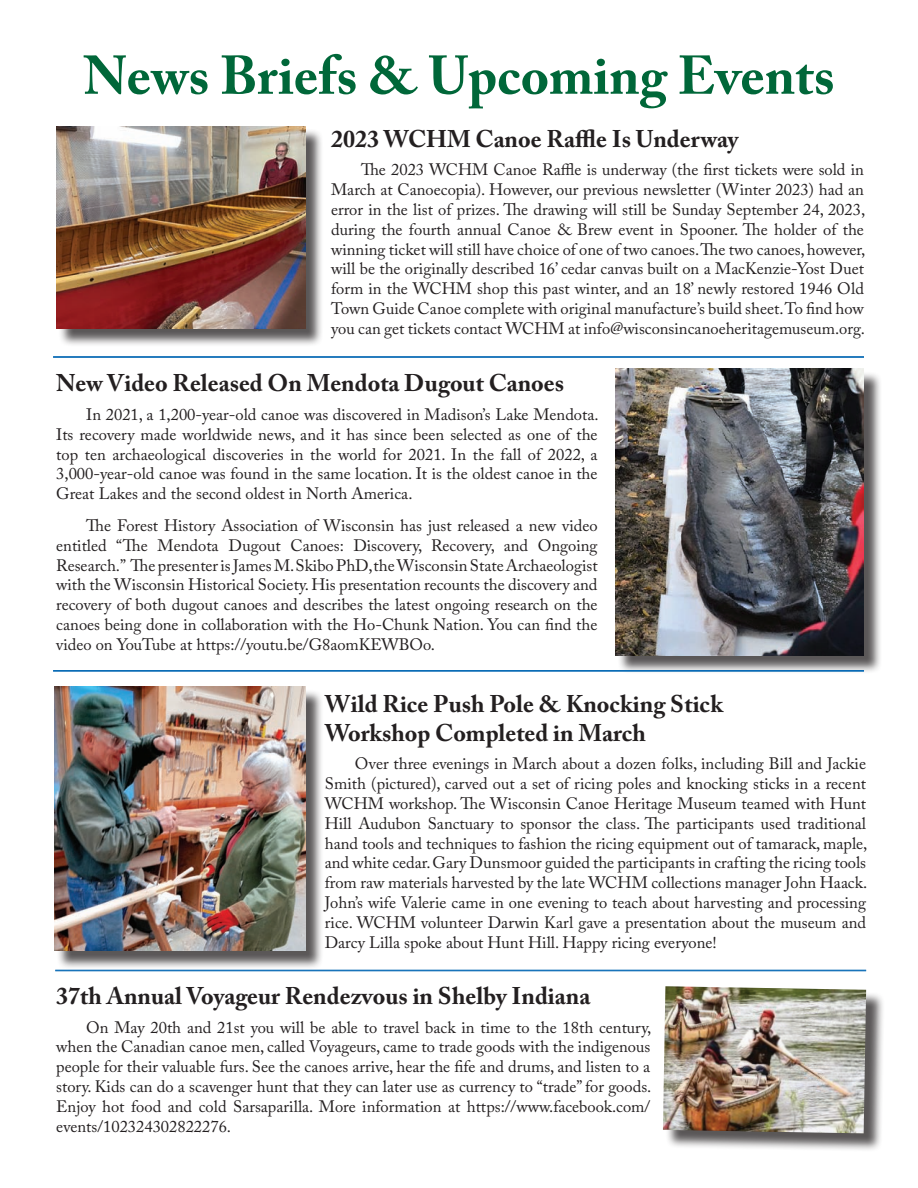
<style>
.page{position:relative;width:918px;height:1188px;background:#fff}
.page>*{position:absolute;margin:0;border:0;box-sizing:border-box;transform-origin:0 0}
.t1{font:700 54px "Adobe Caslon Pro";color:#006739}
.t2{font:700 24px/28.8px "Adobe Caslon Pro";color:#231f20}
.t3{font:16.5px/19.8px "Adobe Caslon Pro";color:#231f20;text-align:justify}
</style>
<div class="page">
<div style="left:56px;top:689px;width:268px;height:281px;background:#231f20;opacity:.75"></div>
<img style="left:54px;top:687px;width:251px;height:264px">
<div style="left:58px;top:128px;width:266px;height:219px;background:#231f20;opacity:.75"></div>
<img style="left:56px;top:126px;width:249px;height:202px">
<div style="left:617px;top:371px;width:265px;height:303px;background:#231f20;opacity:.75"></div>
<img style="left:615px;top:369px;width:249px;height:286px">
<hr style="left:53px;top:356px;width:811px;height:1px;background:#0166b3">
<hr style="left:53px;top:357px;width:811px;height:1px;background:#0166b3">
<hr style="left:53px;top:670px;width:811px;height:1px;background:#0166b3">
<hr style="left:53px;top:671px;width:811px;height:1px;background:#0166b3">
<div style="left:665px;top:988px;width:220px;height:164px;background:#231f20;opacity:.75"></div>
<img style="left:663px;top:986px;width:203px;height:147px">
<hr style="left:55px;top:970px;width:811px;height:1px;background:#0166b3">
<hr style="left:55px;top:971px;width:811px;height:1px;background:#0166b3">
<h1 class="t1" style="left:83px;top:43px;width:753px">News Briefs &amp; Upcoming Events</h1>
<h2 class="t2" style="left:331px;top:124px;width:409px">2023 WCHM Canoe Raffle Is Underway</h2>
<p class="t3" style="left:331px;top:160px;width:536px;text-indent:30px">The 2023 WCHM Canoe Raffle is underway (the first tickets were sold in March at Canoecopia). However, our previous newsletter (Winter 2023) had an error in the list of prizes. The drawing will still be Sunday September 24, 2023, during the fourth annual Canoe &amp; Brew event in Spooner. The holder of the winning ticket will still have choice of one of two canoes. The two canoes, however, will be the originally described 16’ cedar canvas built on a MacKenzie-Yost Duet form in the WCHM shop this past winter, and an 18’ newly restored 1946 Old Town Guide Canoe complete with original manufacture’s build sheet. To find how you can get tickets contact WCHM at info@wisconsincanoeheritagemuseum.org.</p>
<h2 class="t2" style="left:56px;top:368px;width:509px">New Video Released On Mendota Dugout Canoes</h2>
<p class="t3" style="left:56px;top:404px;width:544px;text-indent:30px">In 2021, a 1,200-year-old canoe was discovered in Madison’s Lake Mendota.<br>Its recovery made worldwide news, and it has since been selected as one of the top ten archaeological discoveries in the world for 2021. In the fall of 2022, a 3,000-year-old canoe was found in the same location. It is the oldest canoe in the Great Lakes and the second oldest in North America.</p>
<p class="t3" style="left:56px;top:515px;width:543px;text-indent:30px">The Forest History Association of Wisconsin has just released a new video entitled “The Mendota Dugout Canoes: Discovery, Recovery, and Ongoing Research.” The presenter is James M. Skibo PhD, the Wisconsin State Archaeologist with the Wisconsin Historical Society. His presentation recounts the discovery and recovery of both dugout canoes and describes the latest ongoing research on the canoes being done in collaboration with the Ho-Chunk Nation. You can find the video on YouTube at https://youtu.be/G8aomKEWBOo.</p>
<h2 class="t2" style="left:325px;top:689px;width:400px">Wild Rice Push Pole &amp; Knocking Stick<br>Workshop Completed in March</h2>
<p class="t3" style="left:325px;top:754px;width:544px;text-indent:30px">Over three evenings in March about a dozen folks, including Bill and Jackie Smith (pictured), carved out a set of ricing poles and knocking sticks in a recent WCHM workshop. The Wisconsin Canoe Heritage Museum teamed with Hunt Hill Audubon Sanctuary to sponsor the class. The participants used traditional hand tools and techniques to fashion the ricing equipment out of tamarack, maple, and white cedar. Gary Dunsmoor guided the participants in crafting the ricing tools from raw materials harvested by the late WCHM collections manager John Haack.<br>John’s wife Valerie came in one evening to teach about harvesting and processing rice. WCHM volunteer Darwin Karl gave a presentation about the museum and Darcy Lilla spoke about Hunt Hill. Happy ricing everyone!</p>
<h2 class="t2" style="left:56px;top:981px;width:536px">37th Annual Voyageur Rendezvous in Shelby Indiana</h2>
<p class="t3" style="left:56px;top:1017px;width:597px;text-indent:30px">On May 20th and 21st you will be able to travel back in time to the 18th century, when the Canadian canoe men, called Voyageurs, came to trade goods with the indigenous people for their valuable furs. See the canoes arrive, hear the fife and drums, and listen to a story. Kids can do a scavenger hunt that they can later use as currency to “trade” for goods.<br>Enjoy hot food and cold Sarsaparilla. More information at https://www.facebook.com/ events/102324302822276.</p>
</div>
